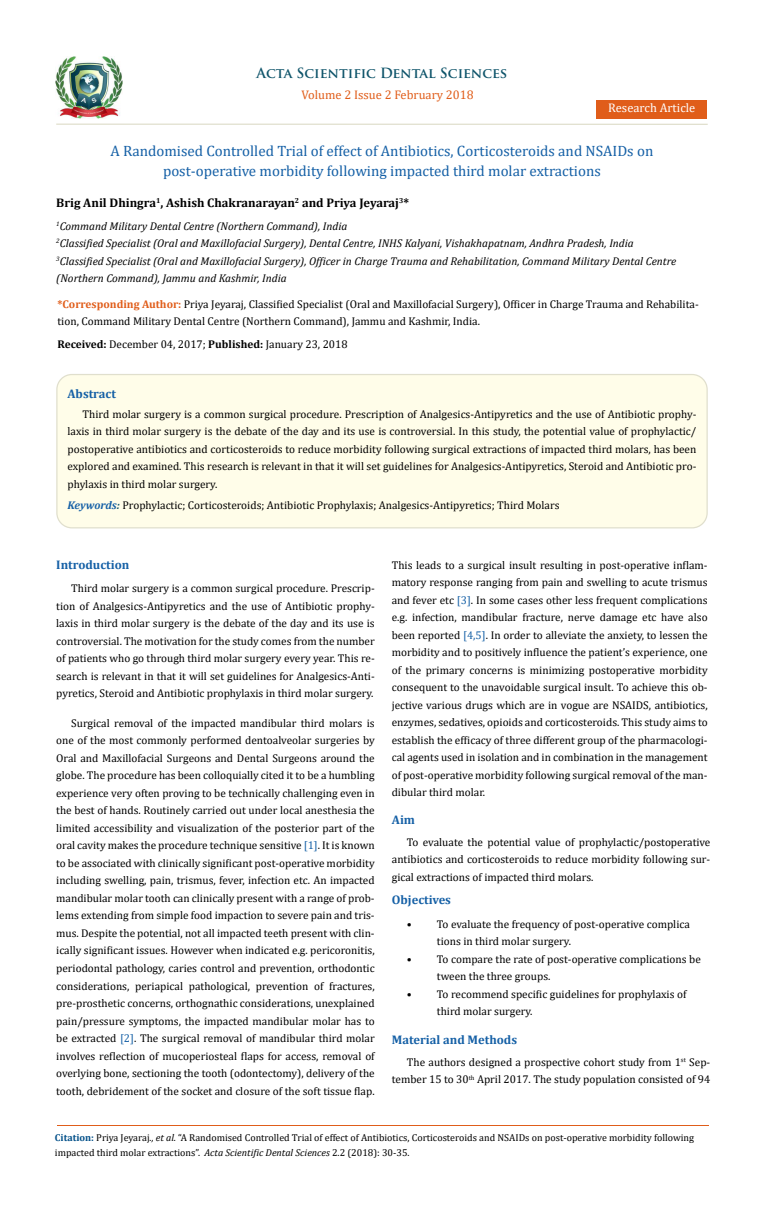
<style>
.page{position:relative;width:764px;height:1213px;background:#fff}
.page>*{position:absolute;margin:0;border:0;box-sizing:border-box;transform-origin:0 0}
.t1{font:15px/20px "Cambria";color:#1560a6;text-align:center}
.t2{font:700 13.75px "Trajan Pro";color:#0e546a}
.t3{font:700 12.5px "Cambria";color:#000}
.t4{font:700 12.5px "Cambria";color:#1560a6}
.t5{font:12.5px "Cambria";color:#e05d1a}
.t6{font:12.5px "Cambria";color:#fff}
.t7{font:11.25px/17.5px "Cambria";color:#000;text-align:justify}
.t8{font:italic 11.25px/17.5px "Cambria";color:#000}
.t9{font:10px/15px "Cambria";color:#000}
.s1{font-weight:700;color:#e05d1a}
.s2{font-weight:700}
.s3{font-weight:700;font-style:italic;color:#1560a6}
.s4{font-weight:700;font-style:italic;color:#0e546a}
.s5{color:#1560a6}
.s6{font-weight:700;color:#035089}
.s7{font-style:italic}
</style>
<div class="page">
<img style="left:56px;top:57px;width:66px;height:61px">
<div style="left:596px;top:100px;width:111px;height:19px;background:#e05d1a"></div>
<div style="left:57px;top:374px;width:650px;height:154px;background:#fffde9;border-radius:15px"></div>
<div style="left:56px;top:374px;width:652px;height:154px;border:1px solid #e0dfcd;border-radius:15px"></div>
<hr style="left:58px;top:1125px;width:651px;height:1px;background:#e05d1a">
<hr style="left:56px;top:123px;width:651px;height:2px;background:#e0dfcd">
<p class="t2" style="left:256px;top:64px;width:252px">Acta Scientific Dental Sciences</p>
<p class="t5" style="left:301px;top:88px;width:174px">Volume 2 Issue 2 February 2018</p>
<p class="t6" style="left:608px;top:101px;width:89px">Research Article</p>
<h1 class="t1" style="left:111px;top:141px;width:544px">A Randomised Controlled Trial of effect of Antibiotics, Corticosteroids and NSAIDs on post-operative morbidity following impacted third molar extractions</h1>
<p class="t3" style="left:56px;top:194px;width:354px">Brig Anil Dhingra<sup>1</sup>, Ashish Chakranarayan<sup>2</sup> and Priya Jeyaraj<sup>3</sup>*</p>
<p class="t8" style="left:56px;top:217px;width:621px"><sup>1</sup>Command Military Dental Centre (Northern Command), India<br><sup>2</sup>Classified Specialist (Oral and Maxillofacial Surgery), Dental Centre, INHS Kalyani, Vishakhapatnam, Andhra Pradesh, India <sup>3</sup>Classified Specialist (Oral and Maxillofacial Surgery), Officer in Charge Trauma and Rehabilitation, Command Military Dental Centre (Northern Command), Jammu and Kashmir, India</p>
<p class="t7" style="left:57px;top:295px;width:643px"><span class="s1">*Corresponding Author:</span> Priya Jeyaraj, Classified Specialist (Oral and Maxillofacial Surgery), Officer in Charge Trauma and Rehabilita&shy;tion, Command Military Dental Centre (Northern Command), Jammu and Kashmir, India.</p>
<p class="t7" style="left:58px;top:335px;width:292px"><span class="s2">Received:</span> December 04, 2017; <span class="s2">Published:</span> January 23, 2018</p>
<p class="t4" style="left:68px;top:384px;width:50px">Abstract</p>
<p class="t7" style="left:67px;top:405px;width:630px;text-indent:15px">Third molar surgery is a common surgical procedure. Prescription of Analgesics-Antipyretics and the use of Antibiotic prophy&shy;laxis in third molar surgery is the debate of the day and its use is controversial. In this study, the potential value of prophylactic/ postoperative antibiotics and corticosteroids to reduce morbidity following surgical extractions of impacted third molars, has been explored and examined. This research is relevant in that it will set guidelines for Analgesics-Antipyretics, Steroid and Antibiotic pro&shy;phylaxis in third molar surgery.</p>
<p class="t7" style="left:67px;top:496px;width:493px"><span class="s3">Keywords</span><span class="s4">:</span> Prophylactic; Corticosteroids; Antibiotic Prophylaxis; Analgesics-Antipyretics; Third Molars</p>
<p class="t4" style="left:56px;top:556px;width:75px">Introduction</p>
<p class="t7" style="left:56px;top:579px;width:320px;text-indent:15px">Third molar surgery is a common surgical procedure. Prescrip&shy;tion of Analgesics-Antipyretics and the use of Antibiotic prophy&shy;laxis in third molar surgery is the debate of the day and its use is controversial. The motivation for the study comes from the number of patients who go through third molar surgery every year. This re&shy;search is relevant in that it will set guidelines for Analgesics-Anti&shy;pyretics, Steroid and Antibiotic prophylaxis in third molar surgery.</p>
<p class="t7" style="left:56px;top:714px;width:320px;text-indent:15px">Surgical removal of the impacted mandibular third molars is one of the most commonly performed dentoalveolar surgeries by Oral and Maxillofacial Surgeons and Dental Surgeons around the globe. The procedure has been colloquially cited it to be a humbling experience very often proving to be technically challenging even in the best of hands. Routinely carried out under local anesthesia the limited accessibility and visualization of the posterior part of the oral cavity makes the procedure technique sensitive <span class="s5">[1]</span>. It is known to be associated with clinically significant post-operative morbidity including swelling, pain, trismus, fever, infection etc. An impacted mandibular molar tooth can clinically present with a range of prob&shy;lems extending from simple food impaction to severe pain and tris&shy;mus. Despite the potential, not all impacted teeth present with clin&shy;ically significant issues. However when indicated e.g. pericoronitis, periodontal pathology, caries control and prevention, orthodontic considerations, periapical pathological, prevention of fractures, pre-prosthetic concerns, orthognathic considerations, unexplained pain/pressure symptoms, the impacted mandibular molar has to be extracted <span class="s5">[2]</span>. The surgical removal of mandibular third molar involves reflection of mucoperiosteal flaps for access, removal of overlying bone, sectioning the tooth (odontectomy), delivery of the tooth, debridement of the socket and closure of the soft tissue flap.</p>
<p class="t7" style="left:392px;top:556px;width:317px">This leads to a surgical insult resulting in post-operative inflam&shy;matory response ranging from pain and swelling to acute trismus and fever etc <span class="s5">[3]</span>. In some cases other less frequent complications e.g. infection, mandibular fracture, nerve damage etc have also been reported <span class="s5">[4,5]</span>. In order to alleviate the anxiety, to lessen the morbidity and to positively influence the patient’s experience, one of the primary concerns is minimizing postoperative morbidity consequent to the unavoidable surgical insult. To achieve this ob&shy;jective various drugs which are in vogue are NSAIDS, antibiotics, enzymes, sedatives, opioids and corticosteroids. This study aims to establish the efficacy of three different group of the pharmacologi&shy;cal agents used in isolation and in combination in the management of post-operative morbidity following surgical removal of the man&shy;dibular third molar.</p>
<p class="t4" style="left:392px;top:811px;width:25px">Aim</p>
<p class="t7" style="left:392px;top:833px;width:320px;text-indent:15px">To evaluate the potential value of prophylactic/postoperative antibiotics and corticosteroids to reduce morbidity following sur&shy;gical extractions of impacted third molars.</p>
<p class="t4" style="left:392px;top:891px;width:61px">Objectives</p>
<p class="t7" style="left:437px;top:915px;width:254px;text-indent:-30px">• To evaluate the frequency of post-operative complica tions in third molar surgery.</p>
<p class="t7" style="left:437px;top:950px;width:265px;text-indent:-30px">• To compare the rate of post-operative complications be tween the three groups.</p>
<p class="t7" style="left:437px;top:985px;width:251px;text-indent:-30px">• To recommend specific guidelines for prophylaxis of third molar surgery.</p>
<p class="t7" style="left:392px;top:1053px;width:320px;text-align:right">The authors designed a prospective cohort study from 1<sup>st</sup> Sep&shy;tember 15 to 30<sup>th</sup> April 2017. The study population consisted of 94</p>
<p class="t4" style="left:392px;top:1031px;width:127px">Material and Methods</p>
<p class="t9" style="left:55px;top:1129px;width:641px"><span class="s6">Citation:</span> Priya Jeyaraj<span class="s7">., et al.</span> “A Randomised Controlled Trial of effect of Antibiotics, Corticosteroids and NSAIDs on post-operative morbidity following impacted third molar extractions”. <span class="s7">Acta Scientific Dental Sciences</span> 2.2 (2018): 30-35.</p>
</div>
